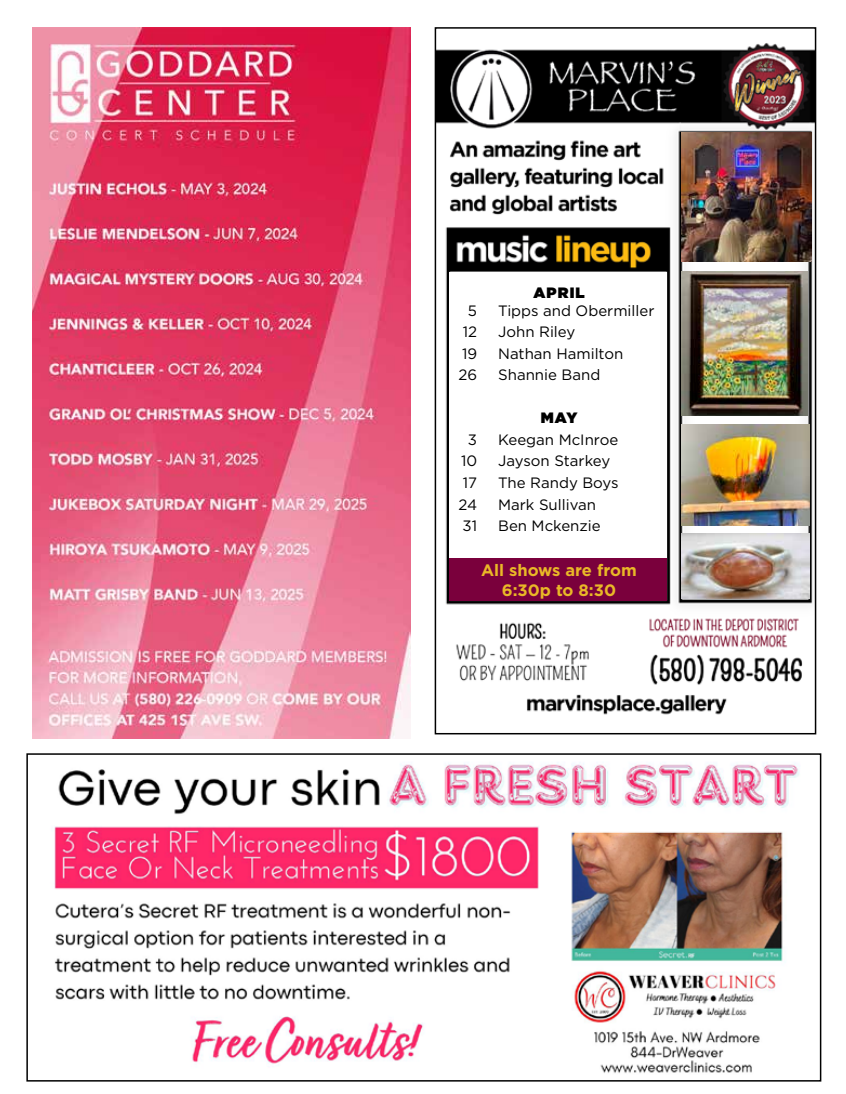
<style>
.page{position:relative;width:846px;height:1094px;background:#fff}
.page>*{position:absolute;margin:0;border:0;box-sizing:border-box;transform-origin:0 0}
.t1{font:700 16.5px/19.8px "Gotham";color:#e9b827;text-align:center}
.t2{font:15px "Gotham";color:#000}
.t3{font:900 15px "Gotham";letter-spacing:.075em;color:#000}
</style>
<div class="page">
<img style="left:437px;top:43px;width:375px;height:672px">
<div style="left:434px;top:27px;width:381px;height:707px;border:2px solid #000"></div>
<div style="left:449px;top:272px;width:217px;height:328px;background:#fff"></div>
<div style="left:449px;top:558px;width:217px;height:42px;background:#7a003c"></div>
<img style="left:54px;top:763px;width:746px;height:310px">
<div style="left:26px;top:753px;width:794px;height:328px;border:2px solid #000"></div>
<img style="left:681px;top:133px;width:130px;height:129px">
<img style="left:681px;top:272px;width:126px;height:144px">
<img style="left:681px;top:424px;width:127px;height:101px">
<img style="left:681px;top:534px;width:127px;height:65px">
<img style="left:32px;top:27px;width:378px;height:711px">
<p class="t3" style="left:533px;top:282px;width:53px">APRIL</p>
<p class="t2" style="left:467px;top:301px;width:11px">5</p>
<p class="t2" style="left:498px;top:301px;width:158px">Tipps and Obermiller</p>
<p class="t2" style="left:462px;top:322px;width:16px">12</p>
<p class="t2" style="left:498px;top:322px;width:79px">John Riley</p>
<p class="t2" style="left:462px;top:344px;width:17px">19</p>
<p class="t2" style="left:498px;top:344px;width:127px">Nathan Hamilton</p>
<p class="t2" style="left:458px;top:365px;width:20px">26</p>
<p class="t2" style="left:498px;top:365px;width:104px">Shannie Band</p>
<p class="t3" style="left:540px;top:407px;width:38px">MAY</p>
<p class="t2" style="left:467px;top:430px;width:11px">3</p>
<p class="t2" style="left:498px;top:430px;width:121px">Keegan McInroe</p>
<p class="t2" style="left:461px;top:451px;width:18px">10</p>
<p class="t2" style="left:498px;top:451px;width:114px">Jayson Starkey</p>
<p class="t2" style="left:462px;top:473px;width:16px">17</p>
<p class="t2" style="left:498px;top:473px;width:122px">The Randy Boys</p>
<p class="t2" style="left:458px;top:494px;width:20px">24</p>
<p class="t2" style="left:498px;top:494px;width:99px">Mark Sullivan</p>
<p class="t2" style="left:462px;top:516px;width:16px">31</p>
<p class="t2" style="left:498px;top:516px;width:104px">Ben Mckenzie</p>
<p class="t1" style="left:481px;top:560px;width:157px">All shows are from<br>6:30p to 8:30</p>
</div>
